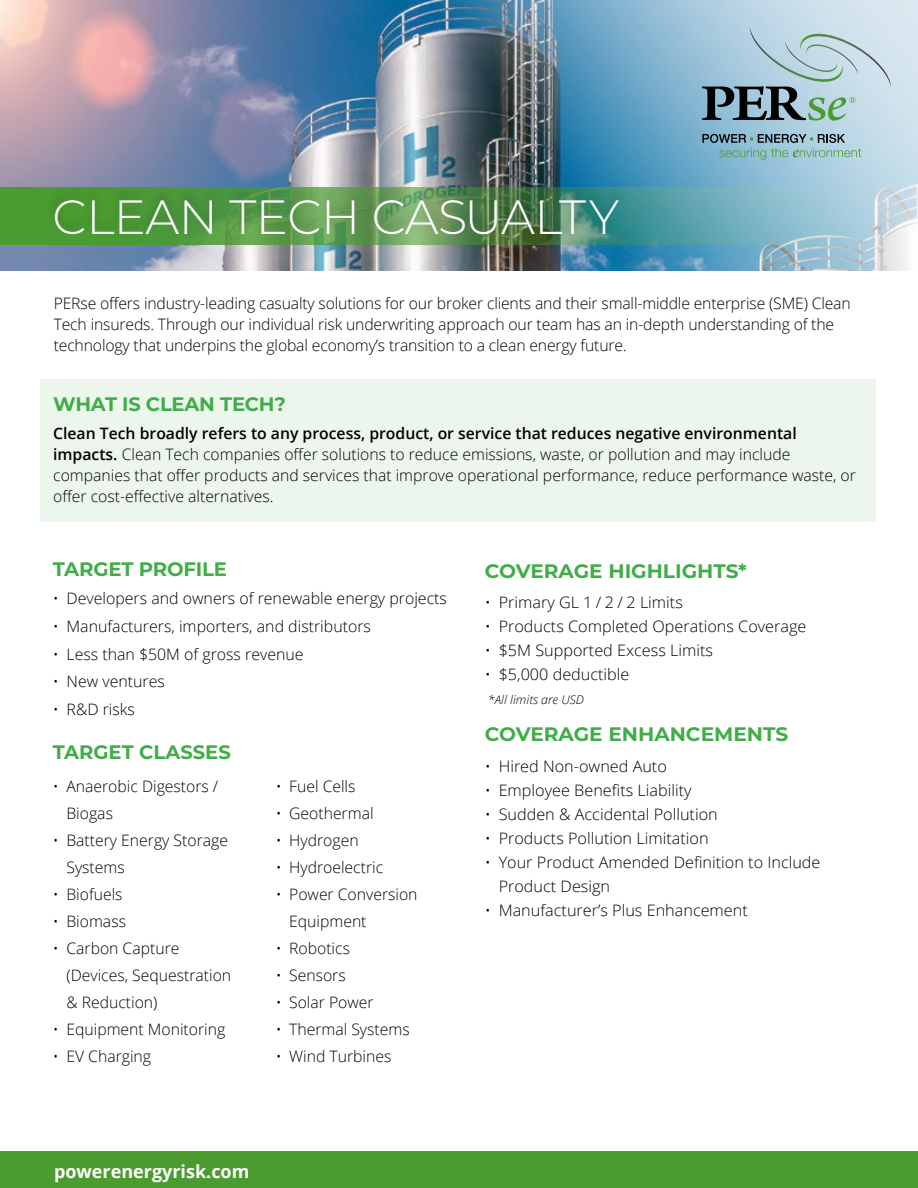
<style>
.page{position:relative;width:918px;height:1188px;background:#fff}
.page>*{position:absolute;margin:0;border:0;box-sizing:border-box;transform-origin:0 0}
.t1{font:300 48px "Montserrat";letter-spacing:-.01em;color:#fff}
.t2{font:700 19.5px "Montserrat";color:#41ad49}
.t3{font:700 18px "Open Sans";color:#fff}
.t4{font:300 15.75px/21px "Open Sans";color:#000}
.t5{font:italic 300 12px "Open Sans";color:#000}
.s1{font-weight:600}
</style>
<div class="page">
<img style="left:0;top:0;width:54px;height:270px">
<div style="left:0;top:188px;width:918px;height:56px;background:#4a9b30"></div>
<img style="left:54px;top:0;width:864px;height:270px">
<svg style="left:702px;top:134px;width:159px;height:26px;background:#85acb5"></svg>
<svg style="left:702px;top:27px;width:189px;height:94px;background:#a3bdc7"></svg>
<div style="left:40px;top:379px;width:836px;height:142px;background:#ecf6ed"></div>
<div style="left:47px;top:186px;width:579px;height:49px;background:#000;opacity:.2"></div>
<div style="left:0;top:1151px;width:918px;height:37px;background:#4a9c2f"></div>
<h1 class="t1" style="left:52px;top:185px;width:568px">CLEAN TECH CASUALTY</h1>
<p class="t4" style="left:54px;top:292px;width:799px">PERse offers industry-leading casualty solutions for our broker clients and their small-middle enterprise (SME) Clean<br>Tech insureds. Through our individual risk underwriting approach our team has an in-depth understanding of the technology that underpins the global economy’s transition to a clean energy future.</p>
<p class="t2" style="left:53px;top:390px;width:234px">WHAT IS CLEAN TECH?</p>
<p class="t4" style="left:53px;top:422px;width:804px"><span class="s1">Clean Tech broadly refers to any process, product, or service that reduces negative environmental impacts.</span> Clean Tech companies offer solutions to reduce emissions, waste, or pollution and may include companies that offer products and services that improve operational performance, reduce performance waste, or offer cost-effective alternatives.</p>
<p class="t2" style="left:53px;top:555px;width:176px">TARGET PROFILE</p>
<p class="t4" style="left:53px;top:587px;width:396px">• Developers and owners of renewable energy projects</p>
<p class="t4" style="left:53px;top:615px;width:320px">• Manufacturers, importers, and distributors</p>
<p class="t4" style="left:53px;top:643px;width:252px">• Less than $50M of gross revenue</p>
<p class="t4" style="left:53px;top:671px;width:113px">• New ventures</p>
<p class="t4" style="left:53px;top:698px;width:84px">• R&amp;D risks</p>
<p class="t2" style="left:53px;top:738px;width:179px">TARGET CLASSES</p>
<p class="t4" style="left:66px;top:773px;width:153px;line-height:27px;text-indent:-13px">• Anaerobic Digestors /<br>Biogas</p>
<p class="t4" style="left:66px;top:827px;width:163px;line-height:27px;text-indent:-13px">• Battery Energy Storage<br>Systems</p>
<p class="t4" style="left:53px;top:884px;width:71px">• Biofuels</p>
<p class="t4" style="left:53px;top:911px;width:75px">• Biomass</p>
<p class="t4" style="left:66px;top:935px;width:166px;line-height:27px;text-indent:-13px">• Carbon Capture (Devices, Sequestration &amp; Reduction)</p>
<p class="t4" style="left:53px;top:1019px;width:174px">• Equipment Monitoring</p>
<p class="t4" style="left:53px;top:1046px;width:100px">• EV Charging</p>
<p class="t4" style="left:276px;top:776px;width:81px">• Fuel Cells</p>
<p class="t4" style="left:276px;top:803px;width:99px">• Geothermal</p>
<p class="t4" style="left:276px;top:830px;width:84px">• Hydrogen</p>
<p class="t4" style="left:276px;top:857px;width:109px">• Hydroelectric</p>
<p class="t4" style="left:289px;top:881px;width:130px;line-height:27px;text-indent:-13px">• Power Conversion<br>Equipment</p>
<p class="t4" style="left:276px;top:938px;width:76px">• Robotics</p>
<p class="t4" style="left:276px;top:965px;width:72px">• Sensors</p>
<p class="t4" style="left:276px;top:992px;width:100px">• Solar Power</p>
<p class="t4" style="left:276px;top:1019px;width:136px">• Thermal Systems</p>
<p class="t4" style="left:276px;top:1046px;width:117px">• Wind Turbines</p>
<p class="t3" style="left:54px;top:1158px;width:197px">powerenergyrisk.com</p>
<p class="t2" style="left:485px;top:557px;width:264px">COVERAGE HIGHLIGHTS*</p>
<p class="t4" style="left:485px;top:592px;width:200px">• Primary GL 1 / 2 / 2 Limits</p>
<p class="t4" style="left:485px;top:616px;width:323px">• Products Completed Operations Coverage</p>
<p class="t4" style="left:485px;top:640px;width:230px">• $5M Supported Excess Limits</p>
<p class="t4" style="left:485px;top:664px;width:146px">• $5,000 deductible</p>
<p class="t5" style="left:488px;top:692px;width:98px">*All limits are USD</p>
<p class="t2" style="left:485px;top:720px;width:305px">COVERAGE ENHANCEMENTS</p>
<p class="t4" style="left:485px;top:755px;width:184px">• Hired Non-owned Auto</p>
<p class="t4" style="left:485px;top:779px;width:208px">• Employee Benefits Liability</p>
<p class="t4" style="left:485px;top:803px;width:235px">• Sudden &amp; Accidental Pollution</p>
<p class="t4" style="left:485px;top:827px;width:225px">• Products Pollution Limitation</p>
<p class="t4" style="left:499px;top:850px;width:323px;line-height:24px;text-indent:-14px">• Your Product Amended Definition to Include<br>Product Design</p>
<p class="t4" style="left:485px;top:899px;width:265px">• Manufacturer’s Plus Enhancement</p>
</div>
